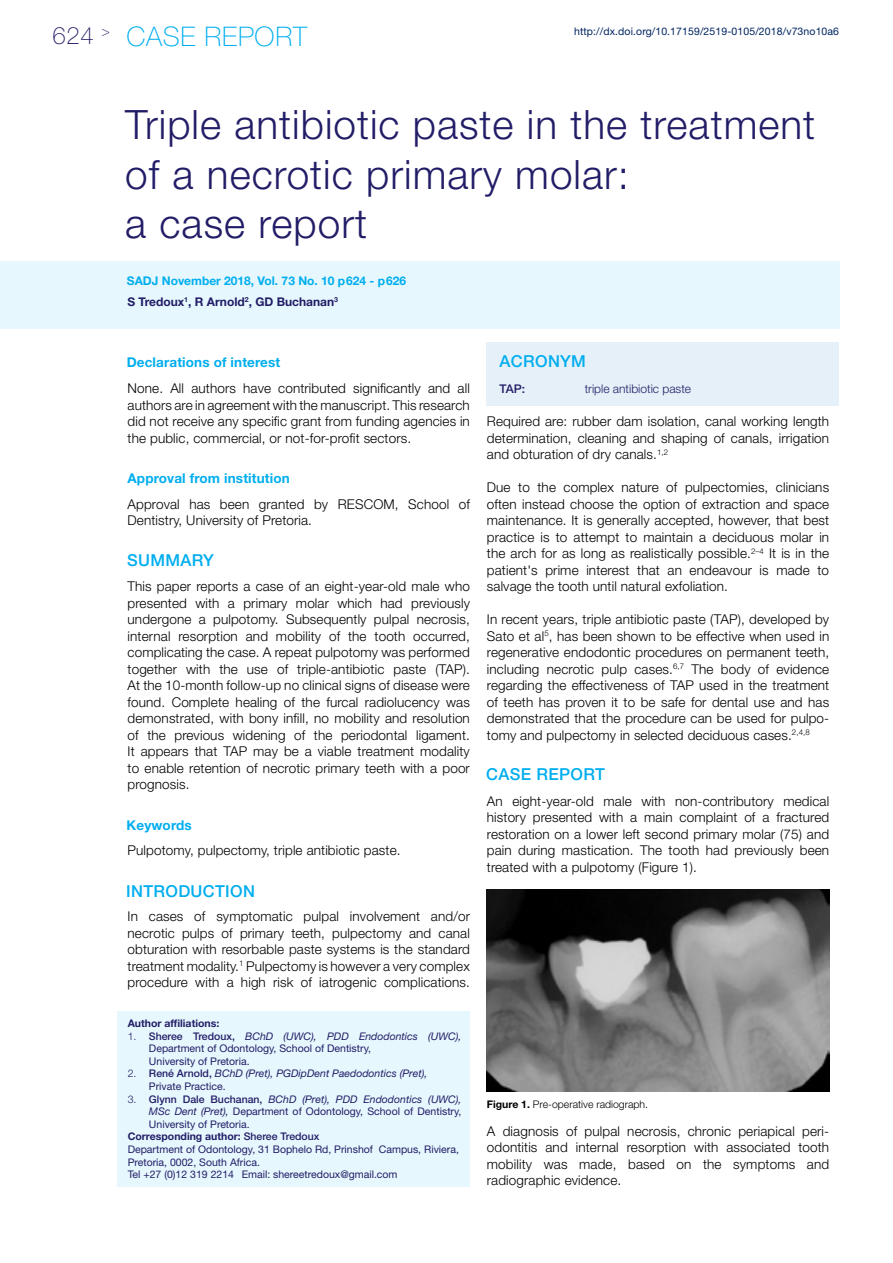
<style>
.page{position:relative;width:893px;height:1263px;background:#fff}
.page>*{position:absolute;margin:0;border:0;box-sizing:border-box;transform-origin:0 0}
.Article_Title{font:300 40.5px/49.5px "Helvetica Neue LT Std";letter-spacing:.025em;color:#221d67}
.t1{font:100 27px "Helvetica Neue LT Std";letter-spacing:.025em;color:#00aeef}
.Article_PageHeader_N{font:100 24px "Helvetica Neue LT Std";color:#221d67}
.Article_Body_Categor{font:500 16.5px "Helvetica Neue LT Std";letter-spacing:.02em;color:#00aeef}
.Article_Body_Text{font:300 13.5px/16.5px "Helvetica Neue LT Std";letter-spacing:.01em;color:#000;text-align:justify}
.Article_Body_Categor-2{font:700 13.5px "Helvetica Neue LT Std";letter-spacing:.01em;color:#00aeef}
.Article_JournalName{font:700 12px "Helvetica Neue LT Std";color:#00aeef}
.Article_AuthorName{font:700 12px "Helvetica Neue LT Std";color:#221d67}
.Article_Acronyms_Bod{font:300 12px "Helvetica Neue LT Std";color:#221d67}
.Article_Acronyms_Bod-2{font:500 12px "Helvetica Neue LT Std";color:#221d67}
.Article_AuthorDetail{font:10.5px/12.6px "Helvetica Neue LT Std";color:#221d67}
.Article_AuthorDetail-2{font:700 10.5px "Helvetica Neue LT Std";color:#221d67}
.t2{font:italic 10.5px "Helvetica Neue LT Std";color:#221d67}
.t3{font:10.5px "Helvetica Neue LT Std";letter-spacing:.01em;color:#002461}
.Figure_Body{font:300 10.5px "Helvetica Neue LT Std";color:#000}
.s1{font-weight:300}
.s2{font-weight:500}
.s3{font-style:italic}
.s4{font-weight:300;font-style:normal}
.s5{font-weight:500;font-style:normal}
.s6{font-weight:700}
</style>
<div class="page">
<img style="left:487px;top:889px;width:342px;height:203px">
<div style="left:487px;top:342px;width:352px;height:64px;background:#e6f0f8"></div>
<div style="left:118px;top:1011px;width:352px;height:175px;background:#e6f7fd"></div>
<div style="left:0;top:261px;width:839px;height:67px;background:#e6f7fd"></div>
<p class="Article_PageHeader_N" style="left:53px;top:22px;width:59px">624 <sup>&gt;</sup></p>
<h2 class="t1" style="left:126px;top:21px;width:182px">CASE REPORT</h2>
<p class="t3" style="left:574px;top:25px;width:267px">http://dx.doi.org/10.17159/2519-0105/2018/v73no10a6</p>
<p class="Article_Title" style="left:125px;top:99px;width:691px">Triple antibiotic paste in the treatment of a necrotic primary molar:</p>
<p class="Article_Title" style="left:125px;top:198px;width:243px">a case report</p>
<p class="Article_JournalName" style="left:127px;top:273px;width:281px">SADJ November 2018, Vol. 73 No. 10 p624 - p626</p>
<p class="Article_AuthorName" style="left:127px;top:294px;width:212px">S Tredoux<sup>1</sup>, R Arnold<sup>2</sup>, GD Buchanan<sup>3</sup></p>
<p class="Article_Body_Categor-2" style="left:127px;top:354px;width:155px">Declarations of interest</p>
<p class="Article_Body_Text" style="left:128px;top:380px;width:344px">None. All authors have contributed significantly and all authors are in agreement with the manuscript. This research did not receive any specific grant from funding agencies in the public, commercial, or not-for-profit sectors.</p>
<p class="Article_Body_Categor-2" style="left:128px;top:470px;width:164px">Approval from institution</p>
<p class="Article_Body_Text" style="left:128px;top:495px;width:344px">Approval has been granted by RESCOM, School of<br>Dentistry, University of Pretoria.</p>
<p class="Article_Body_Categor" style="left:127px;top:550px;width:88px">SUMMARY</p>
<p class="Article_Body_Text" style="left:128px;top:578px;width:344px">This paper reports a case of an eight-year-old male who presented with a primary molar which had previously undergone a pulpotomy. Subsequently pulpal necrosis, internal resorption and mobility of the tooth occurred, complicating the case. A repeat pulpotomy was performed together with the use of triple-antibiotic paste (TAP).<br>At the 10-month follow-up no clinical signs of disease were found. Complete healing of the furcal radiolucency was demonstrated, with bony infill, no mobility and resolution of the previous widening of the periodontal ligament.<br>It appears that TAP may be a viable treatment modality to enable retention of necrotic primary teeth with a poor prognosis.</p>
<p class="Article_Body_Categor-2" style="left:127px;top:816px;width:67px">Keywords</p>
<p class="Article_Body_Text" style="left:128px;top:842px;width:275px">Pulpotomy, pulpectomy, triple antibiotic paste.</p>
<p class="Article_Body_Categor" style="left:126px;top:881px;width:130px">INTRODUCTION</p>
<p class="Article_Body_Text" style="left:128px;top:908px;width:344px">In cases of symptomatic pulpal involvement and/or necrotic pulps of primary teeth, pulpectomy and canal obturation with resorbable paste systems is the standard treatment modality.<sup>1</sup> Pulpectomy is however a very complex procedure with a high risk of iatrogenic complications.</p>
<p class="Article_AuthorDetail-2" style="left:128px;top:1017px;width:93px">Author affiliations:</p>
<p class="Article_AuthorDetail" style="left:149px;top:1029px;width:314px;text-indent:-21px"><span class="s1">1.</span> <span class="s2">Sheree Tredoux,</span> <span class="s3">BChD (UWC), PDD Endodontics (UWC),<br></span>Department of Odontology, School of Dentistry,</p>
<p class="Article_AuthorDetail" style="left:149px;top:1054px;width:102px">University of Pretoria.</p>
<p class="t2" style="left:128px;top:1067px;width:301px"><span class="s4">2.</span> <span class="s5">René Arnold,</span> BChD (Pret), PGDipDent Paedodontics (Pret),</p>
<p class="Article_AuthorDetail" style="left:149px;top:1080px;width:78px">Private Practice.</p>
<p class="Article_AuthorDetail" style="left:149px;top:1092px;width:314px;text-align:justify;text-indent:-21px"><span class="s1">3.</span> <span class="s2">Glynn Dale Buchanan,</span> <span class="s3">BChD (Pret), PDD Endodontics (UWC), MSc Dent (Pret),</span> Department of Odontology, School of Dentistry, University of Pretoria.</p>
<p class="Article_AuthorDetail-2" style="left:128px;top:1130px;width:193px">Corresponding author: <span class="s2">Sheree Tredoux</span></p>
<p class="Article_AuthorDetail" style="left:128px;top:1143px;width:333px">Department of Odontology, 31 Bophelo Rd, Prinshof Campus, Riviera,<br>Pretoria, 0002, South Africa.</p>
<p class="Article_AuthorDetail" style="left:128px;top:1168px;width:271px">Tel +27 (0)12 319 2214 Email: shereetredoux@gmail.com</p>
<p class="Article_Body_Categor" style="left:500px;top:352px;width:88px">ACRONYM</p>
<p class="Article_Acronyms_Bod-2" style="left:500px;top:382px;width:27px">TAP:</p>
<p class="Article_Acronyms_Bod" style="left:585px;top:382px;width:108px">triple antibiotic paste</p>
<p class="Article_Body_Text" style="left:487px;top:413px;width:344px">Required are: rubber dam isolation, canal working length determination, cleaning and shaping of canals, irrigation and obturation of dry canals.<sup>1,2</sup></p>
<p class="Article_Body_Text" style="left:487px;top:479px;width:344px">Due to the complex nature of pulpectomies, clinicians often instead choose the option of extraction and space maintenance. It is generally accepted, however, that best practice is to attempt to maintain a deciduous molar in the arch for as long as realistically possible.<sup>2–4</sup> It is in the patient's prime interest that an endeavour is made to salvage the tooth until natural exfoliation.</p>
<p class="Article_Body_Text" style="left:487px;top:611px;width:344px">In recent years, triple antibiotic paste (TAP), developed by Sato et al<sup>5</sup>, has been shown to be effective when used in regenerative endodontic procedures on permanent teeth, including necrotic pulp cases.<sup>6,7</sup> The body of evidence regarding the effectiveness of TAP used in the treatment of teeth has proven it to be safe for dental use and has demonstrated that the procedure can be used for pulpo&shy;tomy and pulpectomy in selected deciduous cases.<sup>2,4,8</sup></p>
<p class="Article_Body_Categor" style="left:486px;top:764px;width:120px">CASE REPORT</p>
<p class="Article_Body_Text" style="left:487px;top:792px;width:344px">An eight-year-old male with non-contributory medical history presented with a main complaint of a fractured restoration on a lower left second primary molar (75) and pain during mastication. The tooth had previously been treated with a pulpotomy (Figure 1).</p>
<p class="Figure_Body" style="left:487px;top:1098px;width:163px"><span class="s6">Figure 1.</span> Pre-operative radiograph.</p>
<p class="Article_Body_Text" style="left:487px;top:1122px;width:344px">A diagnosis of pulpal necrosis, chronic periapical peri&shy;odontitis and internal resorption with associated tooth mobility was made, based on the symptoms and radiographic evidence.</p>
</div>
